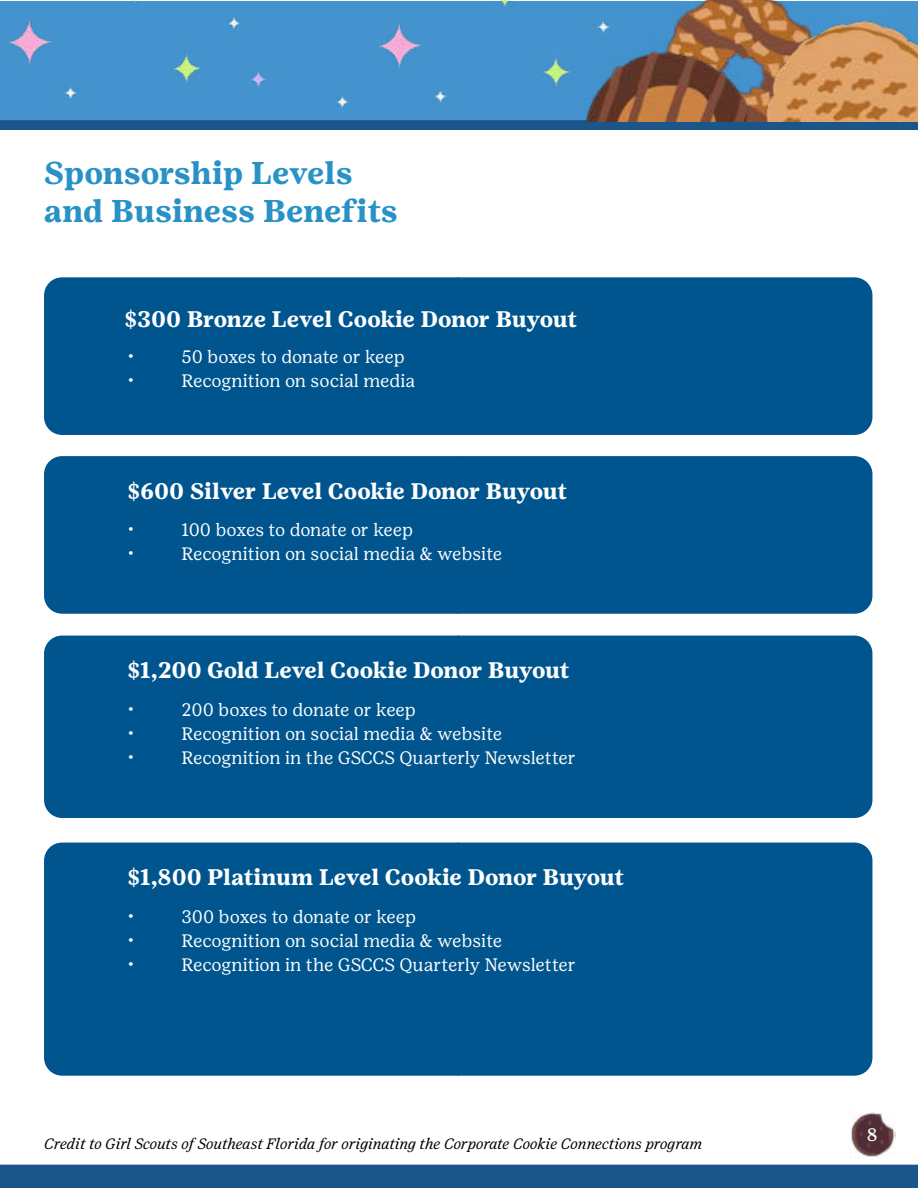
<style>
.page{position:relative;width:918px;height:1188px;background:#fff}
.page>*{position:absolute;margin:0;border:0;box-sizing:border-box;transform-origin:0 0}
.t1{font:700 31.5px/37.8px "Girl Scout Text";color:#2892c6}
.t2{font:700 22.5px "Girl Scout Text";letter-spacing:-.01em;color:#fff}
.t3{font:18px "Girl Scout Text";letter-spacing:-.005em;color:#fff}
.t4{font:500 18px "Girl Scout Text";color:#fff}
.t5{font:italic 15px "Girl Scout Text";color:#000}
</style>
<div class="page">
<div style="left:0;top:1165px;width:918px;height:23px;background:#1c558a"></div>
<img style="left:851px;top:1112px;width:45px;height:45px">
<div style="left:459px;top:456px;width:413px;height:158px;background:#00558f"></div>
<div style="left:44px;top:456px;width:415px;height:158px;background:#00558f"></div>
<div style="left:459px;top:277px;width:413px;height:158px;background:#00558f"></div>
<div style="left:44px;top:277px;width:415px;height:158px;background:#00558f"></div>
<div style="left:0;top:0;width:326px;height:120px;background:#4493ce"></div>
<div style="left:326px;top:0;width:324px;height:120px;background:#4493ce"></div>
<div style="left:459px;top:636px;width:413px;height:182px;background:#00558f"></div>
<div style="left:44px;top:636px;width:415px;height:182px;background:#00558f"></div>
<div style="left:459px;top:843px;width:413px;height:233px;background:#00558f"></div>
<div style="left:44px;top:843px;width:415px;height:233px;background:#00558f"></div>
<svg style="left:0;top:120px;width:918px;height:10px"></svg>
<img style="left:650px;top:0;width:188px;height:38px">
<img style="left:572px;top:38px;width:188px;height:83px">
<img style="left:760px;top:14px;width:158px;height:107px">
<h1 class="t1" style="left:44px;top:154px;width:356px">Sponsorship Levels and Business Benefits</h1>
<p class="t2" style="left:124px;top:306px;width:454px">$300 Bronze Level Cookie Donor Buyout</p>
<p class="t3" style="left:127px;top:346px;width:9px">•</p>
<p class="t3" style="left:181px;top:346px;width:225px">50 boxes to donate or keep</p>
<p class="t3" style="left:127px;top:370px;width:9px">•</p>
<p class="t3" style="left:181px;top:370px;width:235px">Recognition on social media</p>
<p class="t2" style="left:127px;top:478px;width:441px">$600 Silver Level Cookie Donor Buyout</p>
<p class="t3" style="left:127px;top:520px;width:9px">•</p>
<p class="t3" style="left:181px;top:520px;width:233px">100 boxes to donate or keep</p>
<p class="t3" style="left:127px;top:544px;width:9px">•</p>
<p class="t3" style="left:181px;top:544px;width:322px">Recognition on social media &amp; website</p>
<p class="t2" style="left:127px;top:657px;width:444px">$1,200 Gold Level Cookie Donor Buyout</p>
<p class="t3" style="left:127px;top:699px;width:9px">•</p>
<p class="t3" style="left:181px;top:699px;width:236px">200 boxes to donate or keep</p>
<p class="t3" style="left:127px;top:723px;width:9px">•</p>
<p class="t3" style="left:181px;top:723px;width:322px">Recognition on social media &amp; website</p>
<p class="t3" style="left:127px;top:747px;width:9px">•</p>
<p class="t3" style="left:181px;top:747px;width:396px">Recognition in the GSCCS Quarterly Newsletter</p>
<p class="t2" style="left:127px;top:864px;width:498px">$1,800 Platinum Level Cookie Donor Buyout</p>
<p class="t3" style="left:127px;top:906px;width:9px">•</p>
<p class="t3" style="left:181px;top:906px;width:236px">300 boxes to donate or keep</p>
<p class="t3" style="left:127px;top:930px;width:9px">•</p>
<p class="t3" style="left:181px;top:930px;width:322px">Recognition on social media &amp; website</p>
<p class="t3" style="left:127px;top:954px;width:9px">•</p>
<p class="t3" style="left:181px;top:954px;width:396px">Recognition in the GSCCS Quarterly Newsletter</p>
<p class="t5" style="left:44px;top:1135px;width:660px">Credit to Girl Scouts of Southeast Florida for originating the Corporate Cookie Connections program</p>
<p class="t4" style="left:867px;top:1124px;width:12px">8</p>
</div>
